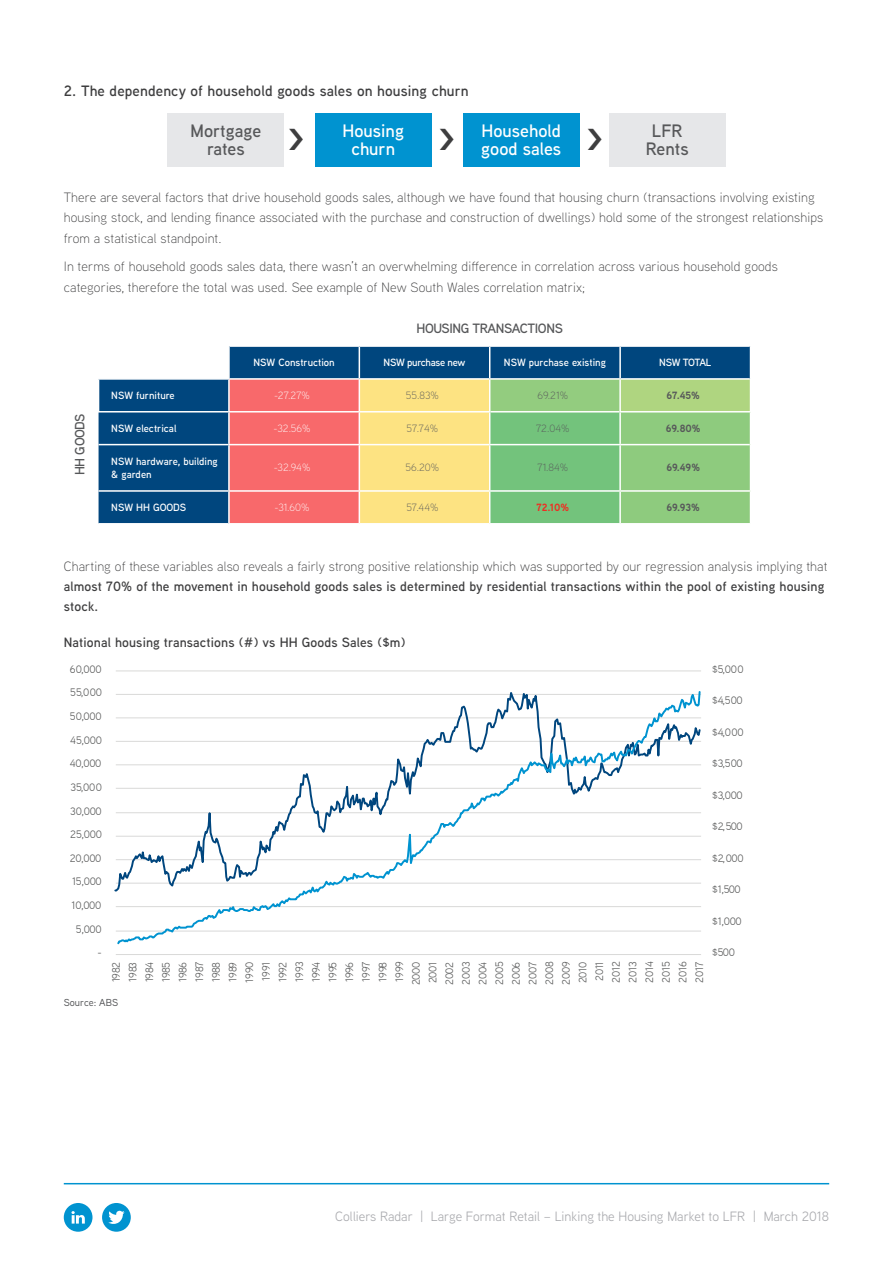
<style>
.page{position:relative;width:893px;height:1263px;background:#fff}
.page>*{position:absolute;margin:0;border:0;box-sizing:border-box;transform-origin:0 0}
.Body{font:900 30.3px "Aaux Next";color:#3e3e3f}
.Body-2{font:600 18px/18px "Aaux Next";color:#fff}
.Body-3{font:600 18px "Aaux Next";color:#57585a}
.Body-4{font:600 15px "Aaux Next";letter-spacing:.01em;color:#3e3e3f}
.Body-5{font:300 13.5px/20.2px "Aaux Next";letter-spacing:.01em;color:#3e3e3f}
.t1{font:13.5px "Aaux Next";color:#a8a9ad}
.Body-6{font:600 13.5px "Aaux Next";letter-spacing:.01em;color:#3e3e3f}
.t2{font:600 13.5px "Aaux Next";letter-spacing:-.03em;color:#57585a}
.t3{font:10.8px/16.6px "Aaux Next";letter-spacing:-.005em;color:#595a5a;text-align:center}
.t4{font:10.8px "Aaux Next";letter-spacing:-.03em;color:#595a5a}
.t5{font:600 10.5px/13.5px "Aaux Next";color:#fff}
.t6{font:300 10.5px "Aaux Next";color:#57585a}
.t7{font:300 10.5px "Aaux Next";color:#fff}
.t8{font:700 10.5px "Aaux Next";color:#57585a}
.t9{font:600 10.5px "Aaux Next";letter-spacing:-.03em;color:#fff}
.t10{font:600 10.5px "Aaux Next";letter-spacing:-.045em;color:#fff}
.t11{font:700 10.5px "Aaux Next";color:#ee2e22}
.t12{font:500 10.05px "Aaux Next";color:#57585a}
.s1{font-weight:600}
</style>
<div class="page">
<div style="left:102px;top:1203px;width:29px;height:29px;background:#0093d0;border-radius:50%"></div>
<svg style="left:108px;top:1210px;width:17px;height:14px"></svg>
<hr style="left:64px;top:1183px;width:765px;height:1px;background:#0093d0">
<div style="left:64px;top:1203px;width:29px;height:29px;background:#0093d0;border-radius:50%"></div>
<svg style="left:71px;top:1211px;width:14px;height:12px"></svg>
<hr style="left:116px;top:670px;width:585px;height:1px;background:#d9d9d8">
<hr style="left:116px;top:954px;width:585px;height:1px;background:#d9d9d8">
<svg style="left:116px;top:691px;width:585px;height:254px"></svg>
<svg style="left:99px;top:347px;width:651px;height:176px;background:#1c5a8c"></svg>
<svg style="left:230px;top:380px;width:520px;height:143px;background:#c1b87b"></svg>
<hr style="left:228px;top:346px;width:2px;height:32px;background:#fff">
<hr style="left:359px;top:347px;width:1px;height:31px;background:#fff">
<hr style="left:489px;top:347px;width:1px;height:31px;background:#fff">
<hr style="left:619px;top:347px;width:2px;height:31px;background:#fff">
<hr style="left:99px;top:378px;width:130px;height:2px;background:#fff">
<hr style="left:490px;top:378px;width:130px;height:2px;background:#fff">
<hr style="left:620px;top:378px;width:130px;height:2px;background:#fff">
<hr style="left:619px;top:380px;width:2px;height:31px;background:#fff">
<hr style="left:98px;top:411px;width:131px;height:1px;background:#fff">
<hr style="left:619px;top:411px;width:132px;height:1px;background:#fff">
<hr style="left:99px;top:444px;width:129px;height:1px;background:#fff">
<hr style="left:621px;top:444px;width:129px;height:1px;background:#fff">
<hr style="left:99px;top:490px;width:130px;height:2px;background:#fff">
<hr style="left:620px;top:490px;width:131px;height:2px;background:#fff">
<hr style="left:228px;top:380px;width:2px;height:31px;background:#fff">
<hr style="left:228px;top:412px;width:2px;height:32px;background:#fff">
<hr style="left:228px;top:445px;width:2px;height:45px;background:#fff">
<hr style="left:228px;top:492px;width:2px;height:31px;background:#fff">
<hr style="left:229px;top:378px;width:130px;height:2px;background:#fff">
<hr style="left:229px;top:411px;width:130px;height:1px;background:#fff">
<hr style="left:228px;top:444px;width:131px;height:1px;background:#fff">
<hr style="left:229px;top:490px;width:130px;height:2px;background:#fff">
<hr style="left:359px;top:380px;width:1px;height:31px;background:#fff">
<hr style="left:359px;top:412px;width:1px;height:32px;background:#fff">
<hr style="left:359px;top:445px;width:1px;height:45px;background:#fff">
<hr style="left:359px;top:492px;width:1px;height:31px;background:#fff">
<hr style="left:359px;top:378px;width:131px;height:2px;background:#fff">
<hr style="left:489px;top:380px;width:1px;height:31px;background:#fff">
<hr style="left:359px;top:411px;width:131px;height:1px;background:#fff">
<hr style="left:359px;top:444px;width:131px;height:1px;background:#fff">
<hr style="left:359px;top:490px;width:131px;height:2px;background:#fff">
<hr style="left:489px;top:412px;width:1px;height:32px;background:#fff">
<hr style="left:489px;top:445px;width:1px;height:45px;background:#fff">
<hr style="left:489px;top:492px;width:1px;height:31px;background:#fff">
<hr style="left:490px;top:411px;width:129px;height:1px;background:#fff">
<hr style="left:619px;top:412px;width:2px;height:32px;background:#fff">
<hr style="left:619px;top:445px;width:2px;height:45px;background:#fff">
<hr style="left:619px;top:492px;width:2px;height:31px;background:#fff">
<hr style="left:490px;top:444px;width:131px;height:1px;background:#fff">
<hr style="left:490px;top:490px;width:130px;height:2px;background:#fff">
<div style="left:168px;top:113px;width:116px;height:54px;background:#e6e7e9"></div>
<div style="left:315px;top:113px;width:117px;height:54px;background:#0093d0"></div>
<div style="left:463px;top:113px;width:117px;height:54px;background:#0093d0"></div>
<div style="left:609px;top:113px;width:117px;height:54px;background:#e6e7e9"></div>
<p class="Body-4" style="left:64px;top:80px;width:406px">2. The dependency of household goods sales on housing churn</p>
<p class="Body-3" style="left:191px;top:118px;width:72px">Mortgage</p>
<p class="Body-3" style="left:207px;top:136px;width:39px">rates</p>
<p class="Body-2" style="left:343px;top:121px;width:63px">Housing</p>
<p class="Body-2" style="left:351px;top:139px;width:45px">churn</p>
<p class="Body-2" style="left:481px;top:121px;width:81px">Household good sales</p>
<p class="Body-3" style="left:652px;top:118px;width:32px">LFR</p>
<p class="Body" style="left:288px;top:118px;width:18px">&gt;</p>
<p class="Body" style="left:439px;top:118px;width:18px">&gt;</p>
<p class="Body" style="left:587px;top:118px;width:18px">&gt;</p>
<p class="Body-3" style="left:646px;top:136px;width:44px">Rents</p>
<p class="Body-5" style="left:64px;top:187px;width:761px">There are several factors that drive household goods sales, although we have found that housing churn (transactions involving existing housing stock, and lending finance associated with the purchase and construction of dwellings) hold some of the strongest relationships from a statistical standpoint.</p>
<p class="Body-5" style="left:64px;top:256px;width:716px">In terms of household goods sales data, there wasn’t an overwhelming difference in correlation across various household goods categories, therefore the total was used. See example of New South Wales correlation matrix;</p>
<p class="t2" style="left:417px;top:319px;width:148px">HOUSING TRANSACTIONS</p>
<p class="t2" style="left:70px;top:475px;width:63px;rotate:-90deg">HH GOODS</p>
<p class="t5" style="left:253px;top:355px;width:83px">NSW Construction</p>
<p class="t9" style="left:384px;top:355px;width:83px">NSW purchase new</p>
<p class="t5" style="left:504px;top:355px;width:103px">NSW purchase existing</p>
<p class="t10" style="left:659px;top:355px;width:54px">NSW TOTAL</p>
<p class="t5" style="left:111px;top:388px;width:65px">NSW furniture</p>
<p class="t7" style="left:274px;top:388px;width:37px">-27.27%</p>
<p class="t6" style="left:406px;top:388px;width:34px">55.83%</p>
<p class="t6" style="left:537px;top:388px;width:32px">69.21%</p>
<p class="t8" style="left:666px;top:388px;width:35px">67.45%</p>
<p class="t5" style="left:111px;top:421px;width:67px">NSW electrical</p>
<p class="t7" style="left:274px;top:421px;width:38px">-32.56%</p>
<p class="t6" style="left:407px;top:421px;width:33px">57.74%</p>
<p class="t6" style="left:536px;top:421px;width:35px">72.04%</p>
<p class="t8" style="left:666px;top:421px;width:36px">69.80%</p>
<p class="t5" style="left:111px;top:454px;width:108px">NSW hardware, building &amp; garden</p>
<p class="t7" style="left:274px;top:461px;width:38px">-32.94%</p>
<p class="t6" style="left:406px;top:461px;width:35px">56.20%</p>
<p class="t6" style="left:537px;top:461px;width:32px">71.84%</p>
<p class="t8" style="left:666px;top:460px;width:35px">69.49%</p>
<p class="t5" style="left:111px;top:500px;width:77px">NSW HH GOODS</p>
<p class="t7" style="left:274px;top:500px;width:37px">-31.60%</p>
<p class="t6" style="left:406px;top:500px;width:34px">57.44%</p>
<p class="t11" style="left:536px;top:500px;width:34px">72.10%</p>
<p class="t8" style="left:666px;top:500px;width:35px">69.93%</p>
<p class="Body-5" style="left:64px;top:555px;width:765px">Charting of these variables also reveals a fairly strong positive relationship which was supported by our regression analysis implying that <span class="s1">almost 70% of the movement in household goods sales is determined by residential transactions within the pool of existing housing stock.</span></p>
<p class="Body-6" style="left:64px;top:633px;width:343px">National housing transactions (#) vs HH Goods Sales ($m)</p>
<p class="t4" style="left:70px;top:661px;width:33px">60,000</p>
<p class="t4" style="left:70px;top:685px;width:33px">55,000</p>
<p class="t4" style="left:70px;top:709px;width:33px">50,000</p>
<p class="t4" style="left:70px;top:732px;width:33px">45,000</p>
<p class="t4" style="left:70px;top:756px;width:33px">40,000</p>
<p class="t4" style="left:70px;top:780px;width:33px">35,000</p>
<p class="t4" style="left:70px;top:803px;width:33px">30,000</p>
<p class="t4" style="left:70px;top:827px;width:33px">25,000</p>
<p class="t4" style="left:70px;top:851px;width:33px">20,000</p>
<p class="t4" style="left:72px;top:874px;width:31px">15,000</p>
<p class="t4" style="left:72px;top:898px;width:31px">10,000</p>
<p class="t4" style="left:76px;top:922px;width:27px">5,000</p>
<p class="t4" style="left:97px;top:945px;width:6px">-</p>
<p class="t3" style="left:107px;top:985px;width:25px;rotate:-90deg">1982<br>1983<br>1984<br>1985<br>1986<br>1987<br>1988<br>1989<br>1990<br>1991<br>1992<br>1993<br>1994<br>1995<br>1996<br>1997<br>1998<br>1999<br>2000<br>2001<br>2002<br>2003<br>2004<br>2005<br>2006<br>2007<br>2008<br>2009<br>2010<br>2011<br>2012<br>2013<br>2014<br>2015<br>2016<br>2017</p>
<p class="t12" style="left:64px;top:996px;width:56px">Source: ABS</p>
<p class="t4" style="left:712px;top:662px;width:33px">$5,000</p>
<p class="t4" style="left:712px;top:693px;width:32px">$4,500</p>
<p class="t4" style="left:712px;top:725px;width:33px">$4,000</p>
<p class="t4" style="left:712px;top:756px;width:32px">$3,500</p>
<p class="t4" style="left:712px;top:788px;width:32px">$3,000</p>
<p class="t4" style="left:712px;top:819px;width:32px">$2,500</p>
<p class="t4" style="left:712px;top:851px;width:33px">$2,000</p>
<p class="t4" style="left:712px;top:882px;width:30px">$1,500</p>
<p class="t4" style="left:712px;top:914px;width:31px">$1,000</p>
<p class="t4" style="left:712px;top:945px;width:24px">$500</p>
<p class="t1" style="left:335px;top:1207px;width:495px">Colliers Radar | Large Format Retail – Linking the Housing Market to LFR | March 2018</p>
</div>
